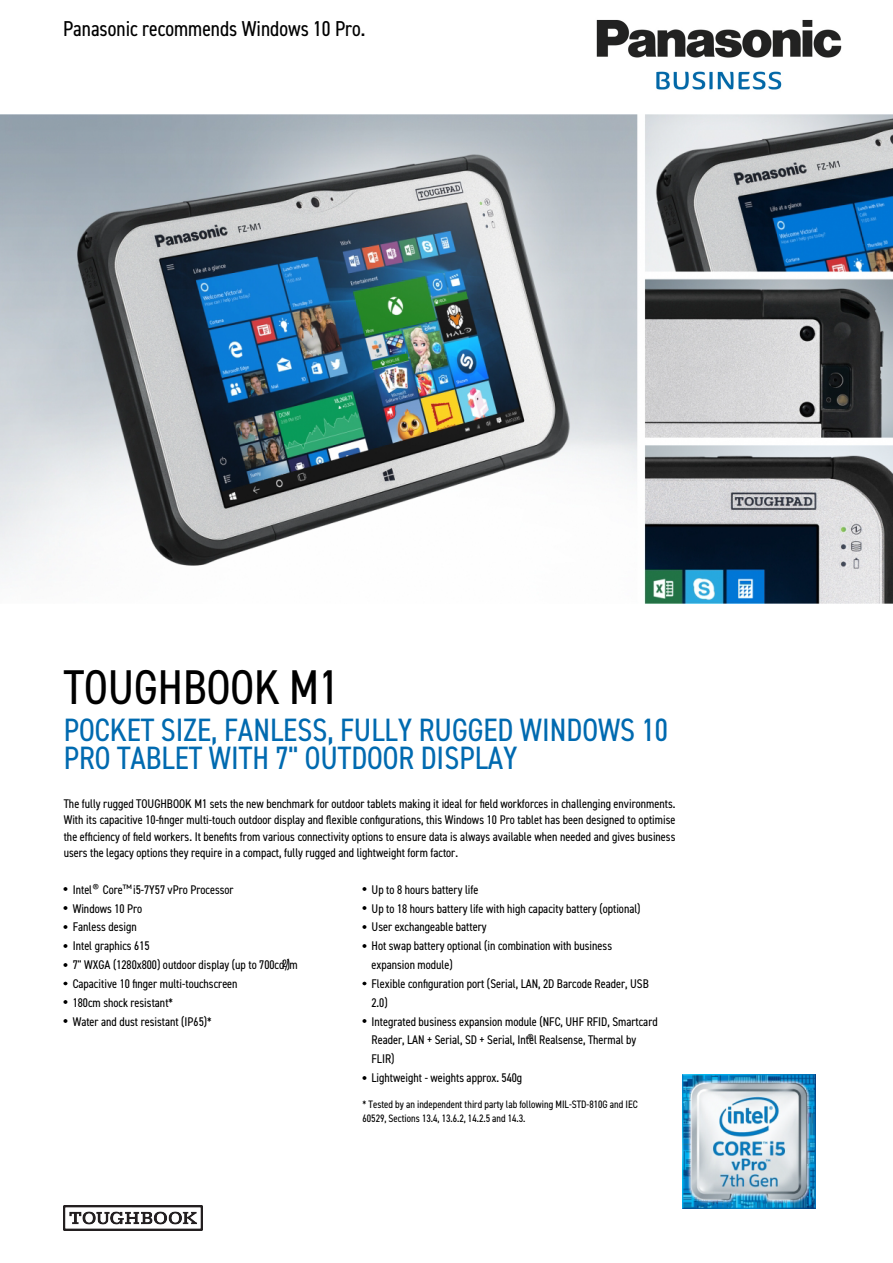
<style>
.page{position:relative;width:893px;height:1263px;background:#fff}
.page>*{position:absolute;margin:0;border:0;box-sizing:border-box;transform-origin:0 0}
.t1{font:condensed 48.9px "DIN2014";color:#000}
.t2{font:condensed 32.4px/28.3px "DIN2014";color:#006ab0}
.t3{font:condensed 21.6px "DIN2014";color:#000}
.t4{font:condensed 12.6px/18.9px "DIN2014";color:#000}
.t5{font:condensed 10.8px/14.1px "DIN2014";color:#000}
</style>
<div class="page">
<img style="left:596px;top:19px;width:246px;height:96px">
<img style="left:0;top:115px;width:893px;height:488px">
<svg style="left:64px;top:887px;width:4px;height:23px"></svg>
<svg style="left:64px;top:925px;width:4px;height:4px"></svg>
<svg style="left:64px;top:944px;width:4px;height:4px"></svg>
<svg style="left:64px;top:963px;width:4px;height:4px"></svg>
<svg style="left:64px;top:981px;width:4px;height:5px"></svg>
<svg style="left:64px;top:1000px;width:4px;height:4px"></svg>
<svg style="left:64px;top:1019px;width:4px;height:4px"></svg>
<svg style="left:363px;top:887px;width:4px;height:23px"></svg>
<svg style="left:363px;top:925px;width:4px;height:4px"></svg>
<svg style="left:363px;top:944px;width:4px;height:4px"></svg>
<svg style="left:363px;top:981px;width:4px;height:5px"></svg>
<svg style="left:363px;top:1019px;width:4px;height:4px"></svg>
<svg style="left:363px;top:1076px;width:4px;height:4px"></svg>
<img style="left:682px;top:1075px;width:134px;height:133px">
<img style="left:63px;top:1205px;width:139px;height:25px">
<h3 class="t3" style="left:63px;top:14px;width:304px">Panasonic recommends Windows 10 Pro.</h3>
<h1 class="t1" style="left:64px;top:655px;width:277px">TOUGHBOOK M1</h1>
<h2 class="t2" style="left:64px;top:714px;width:606px">POCKET SIZE, FANLESS, FULLY RUGGED WINDOWS 10<br>PRO TABLET WITH 7" OUTDOOR DISPLAY</h2>
<p class="t4" style="left:64px;top:794px;width:613px;line-height:16.6px;text-align:justify">The fully rugged TOUGHBOOK M1 sets the new benchmark for outdoor tablets making it ideal for field workforces in challenging environments.<br>With its capacitive 10-finger multi-touch outdoor display and flexible configurations, this Windows 10 Pro tablet has been designed to optimise the efficiency of field workers. It benefits from various connectivity options to ensure data is always available when needed and gives business users the legacy options they require in a compact, fully rugged and lightweight form factor.</p>
<p class="t4" style="left:73px;top:879px;width:226px">Intel<sup>®</sup> Core<sup>™</sup> i5-7Y57 vPro Processor<br>Windows 10 Pro<br>Fanless design<br>Intel graphics 615<br>7" WXGA (1280x800) outdoor display (up to 700cd/m<sup>2</sup>)<br>Capacitive 10 finger multi-touchscreen<br>180cm shock resistant*<br>Water and dust resistant (IP65)*</p>
<p class="t4" style="left:372px;top:879px;width:288px">Up to 8 hours battery life<br>Up to 18 hours battery life with high capacity battery (optional)<br>User exchangeable battery<br>Hot swap battery optional (in combination with business expansion module)<br>Flexible configuration port (Serial, LAN, 2D Barcode Reader, USB 2.0)<br>Integrated business expansion module (NFC, UHF RFID, Smartcard Reader, LAN + Serial, SD + Serial, Intel<sup>®</sup> Realsense, Thermal by FLIR)<br>Lightweight - weights approx. 540g</p>
<p class="t5" style="left:363px;top:1096px;width:277px">* Tested by an independent third party lab following MIL-STD-810G and IEC<br>60529, Sections 13.4, 13.6.2, 14.2.5 and 14.3.</p>
</div>
